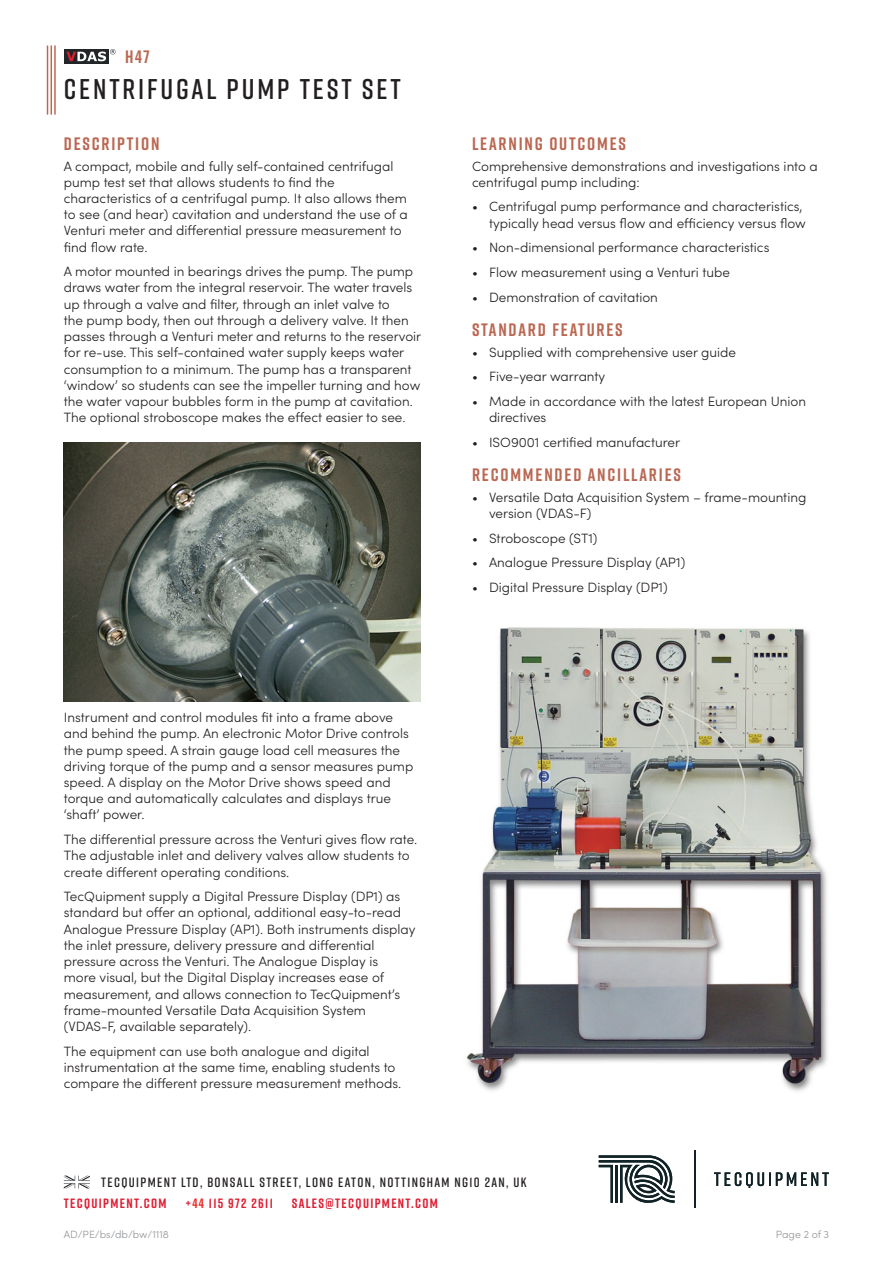
<style>
.page{position:relative;width:893px;height:1263px;background:#fff}
.page>*{position:absolute;margin:0;border:0;box-sizing:border-box;transform-origin:0 0}
.t1{font:600 28.5px "Rift";letter-spacing:.1em;color:#231f20}
.Main_heading{font:700 18px "Rift";letter-spacing:.1em;color:#ba6853}
.Body_text{font:300 13.5px/16.2px "Sofia Pro";color:#231f20}
.Bullet_points{font:300 13.5px/16.2px "Sofia Pro";color:#231f20}
.t2{font:600 13.5px "Rift";letter-spacing:.1em;color:#231f20}
.t3{font:700 13.5px "Rift";letter-spacing:.1em;color:#df1f33}
.t4{font:300 10.5px "Sofia Pro";color:#939598}
.s1{color:#ee2d28}
</style>
<div class="page">
<svg style="left:599px;top:1155px;width:76px;height:48px"></svg>
<svg style="left:714px;top:1172px;width:115px;height:16px"></svg>
<hr style="left:694px;top:1150px;width:1px;height:58px;background:#112226">
<svg style="left:64px;top:1175px;width:26px;height:13px"></svg>
<hr style="left:54px;top:45px;width:2px;height:70px;background:#ba6853">
<hr style="left:51px;top:45px;width:1px;height:70px;background:#ba6853">
<hr style="left:47px;top:45px;width:1px;height:70px;background:#ba6853">
<svg style="left:64px;top:49px;width:45px;height:15px"></svg>
<svg style="left:66px;top:49px;width:50px;height:12px"></svg>
<img style="left:64px;top:442px;width:357px;height:259px">
<img style="left:466px;top:627px;width:362px;height:465px">
<h2 class="Main_heading" style="left:125px;top:44px;width:26px">H47</h2>
<h1 class="t1" style="left:64px;top:69px;width:339px">CENTRIFUGAL PUMP TEST SET</h1>
<p class="Main_heading" style="left:64px;top:131px;width:97px">DESCRIPTION</p>
<p class="Body_text" style="left:64px;top:157px;width:345px">A compact, mobile and fully self-contained centrifugal pump test set that allows students to find the characteristics of a centrifugal pump. It also allows them to see (and hear) cavitation and understand the use of a Venturi meter and differential pressure measurement to find flow rate.</p>
<p class="Body_text" style="left:64px;top:263px;width:359px">A motor mounted in bearings drives the pump. The pump draws water from the integral reservoir. The water travels up through a valve and filter, through an inlet valve to<br>the pump body, then out through a delivery valve. It then passes through a Venturi meter and returns to the reservoir for re-use. This self-contained water supply keeps water consumption to a minimum. The pump has a transparent ‘window’ so students can see the impeller turning and how the water vapour bubbles form in the pump at cavitation.<br>The optional stroboscope makes the effect easier to see.</p>
<p class="Body_text" style="left:64px;top:709px;width:351px">Instrument and control modules fit into a frame above and behind the pump. An electronic Motor Drive controls the pump speed. A strain gauge load cell measures the driving torque of the pump and a sensor measures pump speed. A display on the Motor Drive shows speed and torque and automatically calculates and displays true ‘shaft’ power.</p>
<p class="Body_text" style="left:64px;top:830px;width:355px">The differential pressure across the Venturi gives flow rate.<br>The adjustable inlet and delivery valves allow students to create different operating conditions.</p>
<p class="Body_text" style="left:64px;top:888px;width:353px">TecQuipment supply a Digital Pressure Display (DP1) as standard but offer an optional, additional easy-to-read Analogue Pressure Display (AP1). Both instruments display the inlet pressure, delivery pressure and differential pressure across the Venturi. The Analogue Display is<br>more visual, but the Digital Display increases ease of measurement, and allows connection to TecQuipment’s frame-mounted Versatile Data Acquisition System (VDAS-F, available separately).</p>
<p class="Body_text" style="left:64px;top:1042px;width:339px">The equipment can use both analogue and digital instrumentation at the same time, enabling students to compare the different pressure measurement methods.</p>
<p class="Main_heading" style="left:472px;top:131px;width:155px">LEARNING OUTCOMES</p>
<p class="Body_text" style="left:472px;top:157px;width:347px">Comprehensive demonstrations and investigations into a centrifugal pump including:</p>
<p class="Bullet_points" style="left:472px;top:198px;width:335px;text-align:right">• Centrifugal pump performance and characteristics, typically head versus flow and efficiency versus flow</p>
<p class="Bullet_points" style="left:472px;top:239px;width:299px">• Non-dimensional performance characteristics</p>
<p class="Bullet_points" style="left:472px;top:263px;width:260px">• Flow measurement using a Venturi tube</p>
<p class="Bullet_points" style="left:472px;top:288px;width:187px">• Demonstration of cavitation</p>
<p class="Main_heading" style="left:472px;top:317px;width:152px">STANDARD FEATURES</p>
<p class="Bullet_points" style="left:472px;top:343px;width:266px">• Supplied with comprehensive user guide</p>
<p class="Bullet_points" style="left:472px;top:368px;width:135px">• Five-year warranty</p>
<p class="Bullet_points" style="left:489px;top:392px;width:319px;text-indent:-17px">• Made in accordance with the latest European Union directives</p>
<p class="Bullet_points" style="left:472px;top:433px;width:210px">• ISO9001 certified manufacturer</p>
<p class="Main_heading" style="left:472px;top:462px;width:210px">RECOMMENDED ANCILLARIES</p>
<p class="Bullet_points" style="left:489px;top:488px;width:319px;text-indent:-17px">• Versatile Data Acquisition System – frame-mounting version (VDAS-F)</p>
<p class="Bullet_points" style="left:472px;top:529px;width:127px">• Stroboscope (ST1)</p>
<p class="Bullet_points" style="left:472px;top:554px;width:215px">• Analogue Pressure Display (AP1)</p>
<p class="Bullet_points" style="left:472px;top:578px;width:197px">• Digital Pressure Display (DP1)</p>
<p class="t2" style="left:101px;top:1172px;width:427px">TECQUIPMENT LTD, BONSALL STREET, LONG EATON, NOTTINGHAM NG10 2AN, UK</p>
<p class="t3" style="left:64px;top:1193px;width:104px">TECQUIPMENT.COM</p>
<p class="t3" style="left:185px;top:1193px;width:89px">+<span class="s1">44</span> 115 972 2611</p>
<p class="t3" style="left:292px;top:1193px;width:148px">SALES@TECQUIPMENT.COM</p>
<p class="t4" style="left:64px;top:1227px;width:107px">AD/PE/bs/db/bw/1118</p>
<p class="t4" style="left:776px;top:1227px;width:55px">Page 2 of 3</p>
</div>
